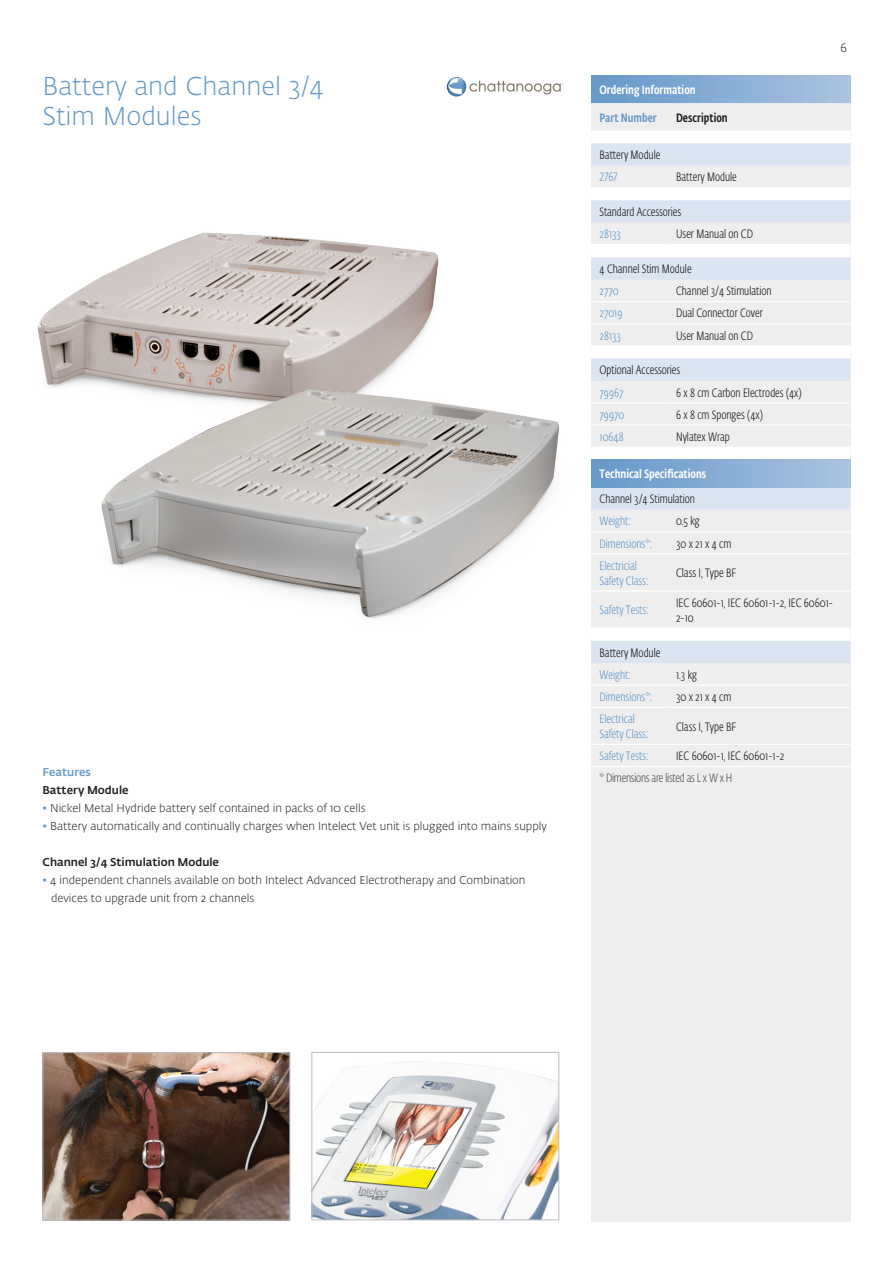
<style>
.page{position:relative;width:893px;height:1263px;background:#fff}
.page>*{position:absolute;margin:0;border:0;box-sizing:border-box;transform-origin:0 0}
.ProductName{font:300 25.5px/30px "Fedra Sans Alt Pro";color:#679ac8}
.Table_Description{font:300 12px/15px "Fe Sa Cond Alt Pro";color:#231f20}
.Table_number{font:300 12px/15px "Fe Sa Cond Alt Pro";color:#679ac8}
.t1{font:500 12px "Fe Sa Cond Alt Pro";color:#fff}
.OrderInfo_Body_2_Pro{font:300 12px "Fe Sa Cond Alt Pro";letter-spacing:-.005em;color:#231f20}
.t2{font:300 12px "Fe Sa Cond Alt Pro";letter-spacing:-.02em;color:#57585a}
.t3{font:500 12px "Fe Sa Cond Alt Pro";color:#231f20}
.t4{font:500 12px "Fe Sa Cond Alt Pro";color:#679ac8}
.t5{font:300 12px "Fedra Sans Alt Pro";color:#231f20}
.Bullets{font:300 11.25px/18px "Fedra Sans Alt Pro";color:#231f20}
.Subtitle{font:500 11.25px "Fedra Sans Alt Pro";color:#231f20}
.Features{font:500 11.25px "Fedra Sans Alt Pro";color:#679ac8}
.s1{color:#679ac8}
</style>
<div class="page">
<svg style="left:447px;top:77px;width:19px;height:20px"></svg>
<svg style="left:447px;top:78px;width:117px;height:16px"></svg>
<div style="left:591px;top:75px;width:259px;height:1146px;background:#eeeeef"></div>
<div style="left:591px;top:75px;width:259px;height:28px;background:linear-gradient(to right,#6498c8,#acc3e0)"></div>
<div style="left:591px;top:131px;width:259px;height:12px;background:#fff"></div>
<svg style="left:591px;top:144px;width:259px;height:365px"></svg>
<div style="left:591px;top:460px;width:259px;height:27px;background:linear-gradient(to right,#6498c8,#acc3e0)"></div>
<svg style="left:591px;top:629px;width:259px;height:34px;background:#e7eef6"></svg>
<hr style="left:591px;top:187px;width:77px;height:1px;background:#fff">
<hr style="left:668px;top:187px;width:182px;height:1px;background:#fff">
<hr style="left:591px;top:244px;width:77px;height:1px;background:#fff">
<hr style="left:668px;top:244px;width:182px;height:1px;background:#fff">
<hr style="left:591px;top:301px;width:77px;height:1px;background:#fff">
<hr style="left:668px;top:301px;width:182px;height:1px;background:#fff">
<hr style="left:591px;top:323px;width:77px;height:1px;background:#fff">
<hr style="left:668px;top:323px;width:182px;height:1px;background:#fff">
<hr style="left:591px;top:345px;width:77px;height:1px;background:#fff">
<hr style="left:668px;top:345px;width:182px;height:1px;background:#fff">
<hr style="left:591px;top:402px;width:77px;height:1px;background:#fff">
<hr style="left:668px;top:402px;width:182px;height:1px;background:#fff">
<hr style="left:591px;top:424px;width:77px;height:2px;background:#fff">
<hr style="left:668px;top:424px;width:182px;height:2px;background:#fff">
<hr style="left:591px;top:531px;width:77px;height:1px;background:#fff">
<hr style="left:668px;top:531px;width:182px;height:1px;background:#fff">
<hr style="left:591px;top:553px;width:77px;height:1px;background:#fff">
<hr style="left:668px;top:553px;width:182px;height:1px;background:#fff">
<hr style="left:591px;top:590px;width:77px;height:2px;background:#fff">
<hr style="left:668px;top:590px;width:182px;height:2px;background:#fff">
<hr style="left:591px;top:684px;width:77px;height:2px;background:#fff">
<hr style="left:668px;top:684px;width:182px;height:2px;background:#fff">
<hr style="left:591px;top:707px;width:77px;height:1px;background:#fff">
<hr style="left:668px;top:707px;width:182px;height:1px;background:#fff">
<hr style="left:591px;top:744px;width:77px;height:1px;background:#fff">
<hr style="left:668px;top:744px;width:182px;height:1px;background:#fff">
<hr style="left:591px;top:766px;width:77px;height:1px;background:#fff">
<hr style="left:668px;top:766px;width:182px;height:1px;background:#fff">
<hr style="left:591px;top:447px;width:77px;height:1px;background:#fff">
<hr style="left:668px;top:447px;width:182px;height:1px;background:#fff">
<hr style="left:591px;top:628px;width:77px;height:1px;background:#fff">
<hr style="left:668px;top:628px;width:182px;height:1px;background:#fff">
<img style="left:45px;top:1054px;width:243px;height:164px">
<div style="left:43px;top:1052px;width:247px;height:168px;border:1px solid #bcbdc0"></div>
<img style="left:313px;top:1062px;width:244px;height:156px">
<div style="left:311px;top:1052px;width:248px;height:168px;border:1px solid #bcbdc0"></div>
<img style="left:37px;top:232px;width:402px;height:155px">
<img style="left:63px;top:383px;width:497px;height:236px">
<p class="ProductName" style="left:43px;top:71px;width:283px">Battery and Channel 3/4<br>Stim Modules</p>
<p class="Features" style="left:43px;top:764px;width:50px">Features</p>
<p class="Subtitle" style="left:43px;top:782px;width:88px">Battery Module</p>
<p class="Bullets" style="left:43px;top:799px;width:325px"><span class="s1">•</span> Nickel Metal Hydride battery self contained in packs of 10 cells</p>
<p class="Bullets" style="left:43px;top:817px;width:506px"><span class="s1">•</span> Battery automatically and continually charges when Intelect Vet unit is plugged into mains supply</p>
<p class="Subtitle" style="left:43px;top:854px;width:178px">Channel 3/4 Stimulation Module</p>
<p class="Bullets" style="left:51px;top:871px;width:476px;text-indent:-9px"><span class="s1">•</span> 4 independent channels available on both Intelect Advanced Electrotherapy and Combination devices to upgrade unit from 2 channels</p>
<p class="t5" style="left:840px;top:39px;width:8px">6</p>
<p class="t1" style="left:600px;top:81px;width:98px">Ordering Information</p>
<p class="t4" style="left:600px;top:109px;width:59px">Part Number</p>
<p class="t3" style="left:676px;top:109px;width:53px">Description</p>
<p class="Table_Description" style="left:600px;top:147px;width:62px">Battery Module</p>
<p class="Table_number" style="left:600px;top:169px;width:20px">2767</p>
<p class="Table_Description" style="left:676px;top:169px;width:62px">Battery Module</p>
<p class="OrderInfo_Body_2_Pro" style="left:600px;top:204px;width:83px">Standard Accessories</p>
<p class="Table_number" style="left:600px;top:226px;width:23px">28133</p>
<p class="Table_Description" style="left:676px;top:226px;width:78px">User Manual on CD</p>
<p class="Table_Description" style="left:600px;top:261px;width:94px">4 Channel Stim Module</p>
<p class="Table_number" style="left:600px;top:283px;width:21px">2770</p>
<p class="Table_Description" style="left:676px;top:283px;width:97px">Channel 3/4 Stimulation</p>
<p class="Table_number" style="left:600px;top:306px;width:24px">27019</p>
<p class="Table_Description" style="left:676px;top:306px;width:88px">Dual Connector Cover</p>
<p class="Table_number" style="left:600px;top:328px;width:23px">28133</p>
<p class="Table_Description" style="left:676px;top:328px;width:78px">User Manual on CD</p>
<p class="OrderInfo_Body_2_Pro" style="left:600px;top:362px;width:82px">Optional Accessories</p>
<p class="Table_number" style="left:600px;top:385px;width:25px">79967</p>
<p class="Table_Description" style="left:676px;top:385px;width:127px">6 x 8 cm Carbon Electrodes (4x)</p>
<p class="Table_number" style="left:600px;top:407px;width:26px">79970</p>
<p class="Table_Description" style="left:676px;top:407px;width:88px">6 x 8 cm Sponges (4x)</p>
<p class="Table_number" style="left:600px;top:429px;width:26px">10648</p>
<p class="Table_Description" style="left:676px;top:429px;width:55px">Nylatex Wrap</p>
<p class="t1" style="left:600px;top:466px;width:108px">Technical Specifications</p>
<p class="Table_Description" style="left:600px;top:491px;width:97px">Channel 3/4 Stimulation</p>
<p class="Table_number" style="left:600px;top:514px;width:33px">Weight:</p>
<p class="Table_Description" style="left:676px;top:514px;width:25px">0.5 kg</p>
<p class="Table_number" style="left:600px;top:536px;width:54px">Dimensions*:</p>
<p class="Table_Description" style="left:676px;top:536px;width:57px">30 x 21 x 4 cm</p>
<p class="Table_number" style="left:600px;top:558px;width:50px">Electricial<br>Safety Class:</p>
<p class="Table_Description" style="left:676px;top:565px;width:62px">Class I, Type BF</p>
<p class="Table_number" style="left:600px;top:602px;width:51px">Safety Tests:</p>
<p class="Table_Description" style="left:676px;top:595px;width:158px">IEC 60601-1, IEC 60601-1-2, IEC 60601-<br>2-10</p>
<p class="Table_Description" style="left:600px;top:645px;width:62px">Battery Module</p>
<p class="Table_number" style="left:600px;top:667px;width:33px">Weight:</p>
<p class="Table_Description" style="left:676px;top:667px;width:22px">1.3 kg</p>
<p class="Table_number" style="left:600px;top:689px;width:54px">Dimensions*:</p>
<p class="Table_Description" style="left:676px;top:689px;width:57px">30 x 21 x 4 cm</p>
<p class="Table_number" style="left:600px;top:711px;width:50px">Electrical<br>Safety Class:</p>
<p class="Table_Description" style="left:676px;top:719px;width:62px">Class I, Type BF</p>
<p class="Table_number" style="left:600px;top:748px;width:51px">Safety Tests:</p>
<p class="Table_Description" style="left:676px;top:748px;width:110px">IEC 60601-1, IEC 60601-1-2</p>
<p class="t2" style="left:600px;top:770px;width:134px">* Dimensions are listed as L x W x H</p>
</div>
